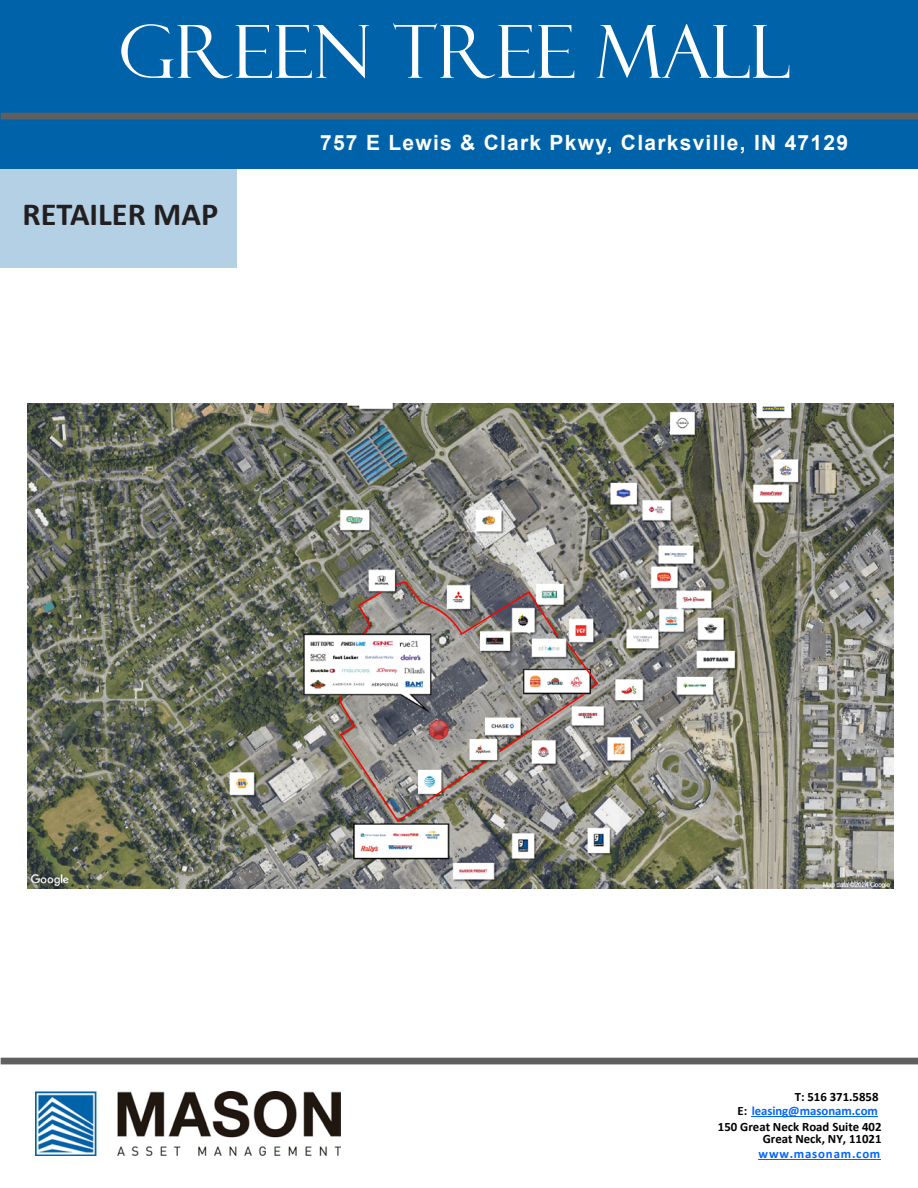
<style>
.page{position:relative;width:918px;height:1188px;background:#fff}
.page>*{position:absolute;margin:0;border:0;box-sizing:border-box;transform-origin:0 0}
.t1{font:73.5px "Felix Titling";color:#fff}
.t2{font:700 32.25px "Calibri";color:#231f20}
.t3{font:700 21px "Arial";letter-spacing:.06em;color:#fff}
.t4{font:700 12.75px/12px "Calibri";color:#000;text-align:right}
.t5{font:700 12.75px/14px "Calibri";color:#06f;text-align:right}
.t6{font:700 12.75px "Calibri";letter-spacing:.07em;color:#06f}
.s1{color:#000}
</style>
<div class="page">
<div style="left:0;top:156px;width:236px;height:112px;background:#b3d0e5"></div>
<div style="left:0;top:0;width:918px;height:169px;background:#0062a9"></div>
<div style="left:1px;top:113px;width:917px;height:6px;background:#5f5f5f"></div>
<div style="left:1px;top:1058px;width:917px;height:6px;background:#5f5f5f"></div>
<img style="left:36px;top:1092px;width:305px;height:64px">
<hr style="left:752px;top:1116px;width:126px;height:1px;background:#06f">
<hr style="left:758px;top:1159px;width:123px;height:1px;background:#06f">
<img style="left:27px;top:404px;width:867px;height:485px">
<img style="left:339px;top:580px;width:260px;height:243px">
<h1 class="t1" style="left:119px;top:10px;width:675px">GREEN TREE MALL</h1>
<h2 class="t2" style="left:23px;top:192px;width:197px">RETAILER MAP</h2>
<h3 class="t3" style="left:320px;top:128px;width:530px">757 E Lewis &amp; Clark Pkwy, Clarksville, IN 47129</h3>
<p class="t5" style="left:738px;top:1089px;width:142px"><span class="s1">T: 516 371.5858<br>E:</span> leasing@masonam.com</p>
<p class="t4" style="left:718px;top:1121px;width:165px">150 Great Neck Road Suite 402<br>Great Neck, NY, 11021</p>
<p class="t6" style="left:759px;top:1144px;width:123px">www.masonam.com</p>
</div>
